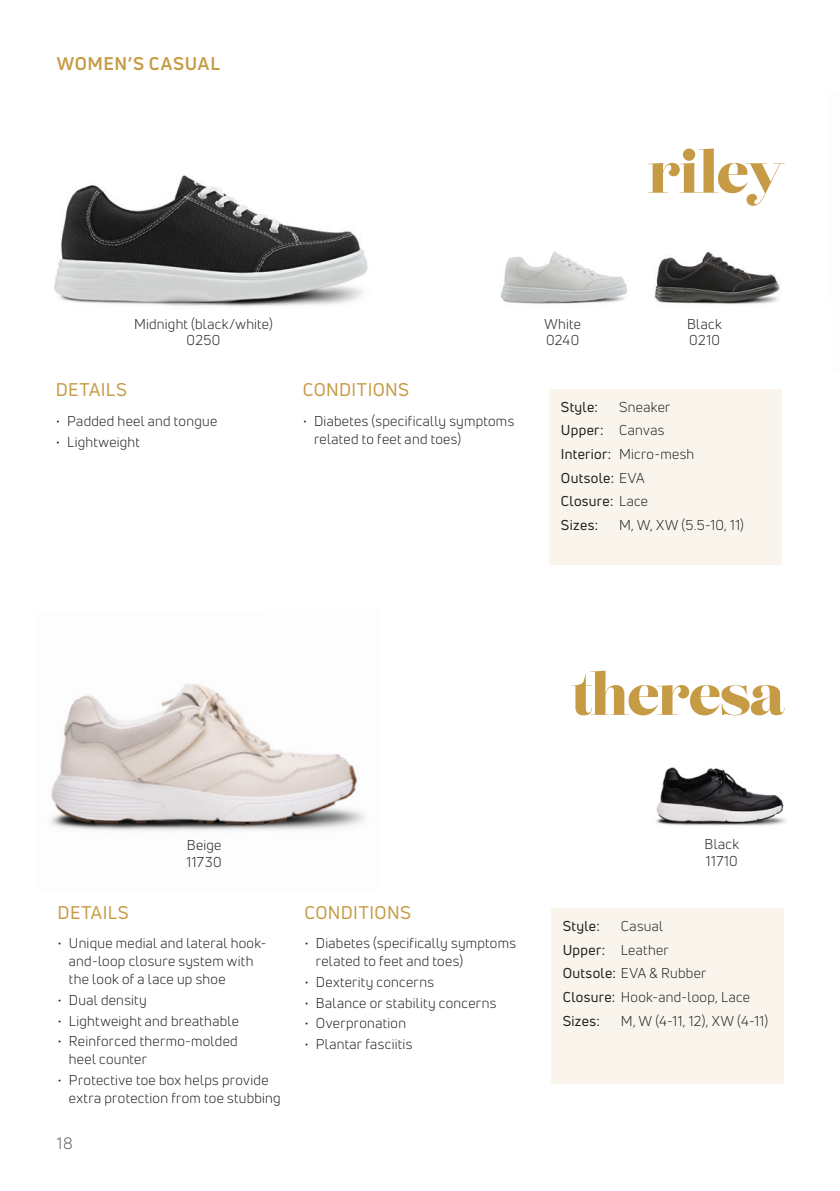
<style>
.page{position:relative;width:840px;height:1191px;background:#fff}
.page>*{position:absolute;margin:0;border:0;box-sizing:border-box;transform-origin:0 0}
.Women_s_shoe_names{font:56px "Lust Didone";letter-spacing:-.025em;color:#c69b45}
.header_1{font:18px "Uni Neue";letter-spacing:.02em;color:#c69b45}
.Women_s_section_headers{font:700 18px "Uni Neue";letter-spacing:.035em;color:#c69b45}
.t1{font:16px "Uni Neue";color:#57585a}
.specs{font:14px/18px "Uni Neue";letter-spacing:.02em;color:#231f20}
.specs-2{font:14px "Uni Neue";letter-spacing:.025em;color:#231f20}
.s1{font-style:inherit}
</style>
<div class="page">
<img style="left:656px;top:767px;width:130px;height:59px">
<img style="left:54px;top:175px;width:314px;height:132px">
<img style="left:654px;top:251px;width:126px;height:54px">
<img style="left:501px;top:251px;width:126px;height:53px">
<div style="left:549px;top:389px;width:232px;height:176px;background:#faf5ec"></div>
<img style="left:51px;top:684px;width:314px;height:147px">
<div style="left:551px;top:908px;width:232px;height:176px;background:#faf5ec"></div>
<p class="Women_s_section_headers" style="left:57px;top:52px;width:164px">WOMEN’S CASUAL</p>
<p class="Women_s_shoe_names" style="left:648px;top:137px;width:138px">riley</p>
<p class="specs" style="left:134px;top:314px;width:140px">Midnight (black/white)</p>
<p class="specs" style="left:186px;top:331px;width:35px">0250</p>
<p class="header_1" style="left:56px;top:379px;width:73px">DETAILS</p>
<p class="specs" style="left:56px;top:412px;width:163px">• Padded heel and tongue</p>
<p class="specs" style="left:56px;top:432px;width:86px">• Lightweight</p>
<p class="header_1" style="left:302px;top:379px;width:108px">CONDITIONS</p>
<p class="specs" style="left:314px;top:412px;width:201px;text-indent:-11px">• Diabetes (specifically symptoms related to feet and toes)</p>
<p class="specs" style="left:544px;top:314px;width:38px">White</p>
<p class="specs" style="left:545px;top:331px;width:35px">0240</p>
<p class="specs" style="left:686px;top:314px;width:36px">Black</p>
<p class="specs" style="left:688px;top:331px;width:32px">0210</p>
<p class="specs-2" style="left:560px;top:398px;width:39px">Style:</p>
<p class="specs" style="left:618px;top:397px;width:53px">Sneaker</p>
<p class="specs-2" style="left:560px;top:421px;width:105px">Upper: <span class="s1">Canvas</span></p>
<p class="specs" style="left:560px;top:445px;width:135px"><span class="s1">Interior:</span> Micro-mesh</p>
<p class="specs-2" style="left:560px;top:469px;width:85px">Outsole: <span class="s1">EVA</span></p>
<p class="specs-2" style="left:560px;top:492px;width:89px">Closure: <span class="s1">Lace</span></p>
<p class="specs-2" style="left:560px;top:516px;width:39px">Sizes:</p>
<p class="specs" style="left:618px;top:516px;width:126px">M, W, XW (5.5-10, 11)</p>
<p class="Women_s_shoe_names" style="left:571px;top:659px;width:214px">theresa</p>
<p class="specs" style="left:187px;top:836px;width:36px">Beige</p>
<p class="specs" style="left:186px;top:853px;width:37px">11730</p>
<p class="header_1" style="left:58px;top:901px;width:73px">DETAILS</p>
<p class="specs" style="left:69px;top:934px;width:199px;text-indent:-11px">• Unique medial and lateral hook&shy;and-loop closure system with the look of a lace up shoe</p>
<p class="specs" style="left:58px;top:990px;width:91px">• Dual density</p>
<p class="specs" style="left:58px;top:1011px;width:183px">• Lightweight and breathable</p>
<p class="specs" style="left:69px;top:1032px;width:170px;text-indent:-11px">• Reinforced thermo-molded heel counter</p>
<p class="specs" style="left:69px;top:1071px;width:213px;text-indent:-11px">• Protective toe box helps provide extra protection from toe stubbing</p>
<p class="t1" style="left:57px;top:1134px;width:17px">18</p>
<p class="header_1" style="left:304px;top:901px;width:108px">CONDITIONS</p>
<p class="specs" style="left:315px;top:934px;width:201px;text-indent:-11px">• Diabetes (specifically symptoms related to feet and toes)</p>
<p class="specs" style="left:304px;top:972px;width:131px">• Dexterity concerns</p>
<p class="specs" style="left:304px;top:993px;width:193px">• Balance or stability concerns</p>
<p class="specs" style="left:304px;top:1014px;width:103px">• Overpronation</p>
<p class="specs" style="left:304px;top:1035px;width:109px">• Plantar fasciitis</p>
<p class="specs" style="left:704px;top:835px;width:36px">Black</p>
<p class="specs" style="left:705px;top:852px;width:33px">11710</p>
<p class="specs-2" style="left:562px;top:917px;width:39px">Style:</p>
<p class="specs" style="left:620px;top:917px;width:44px">Casual</p>
<p class="specs" style="left:562px;top:940px;width:107px"><span class="s1">Upper:</span> Leather</p>
<p class="specs" style="left:562px;top:964px;width:145px"><span class="s1">Outsole:</span> EVA &amp; Rubber</p>
<p class="specs" style="left:562px;top:988px;width:189px"><span class="s1">Closure:</span> Hook-and-loop, Lace</p>
<p class="specs-2" style="left:562px;top:1012px;width:39px">Sizes:</p>
<p class="specs" style="left:620px;top:1011px;width:149px">M, W (4-11, 12), XW (4-11)</p>
</div>
